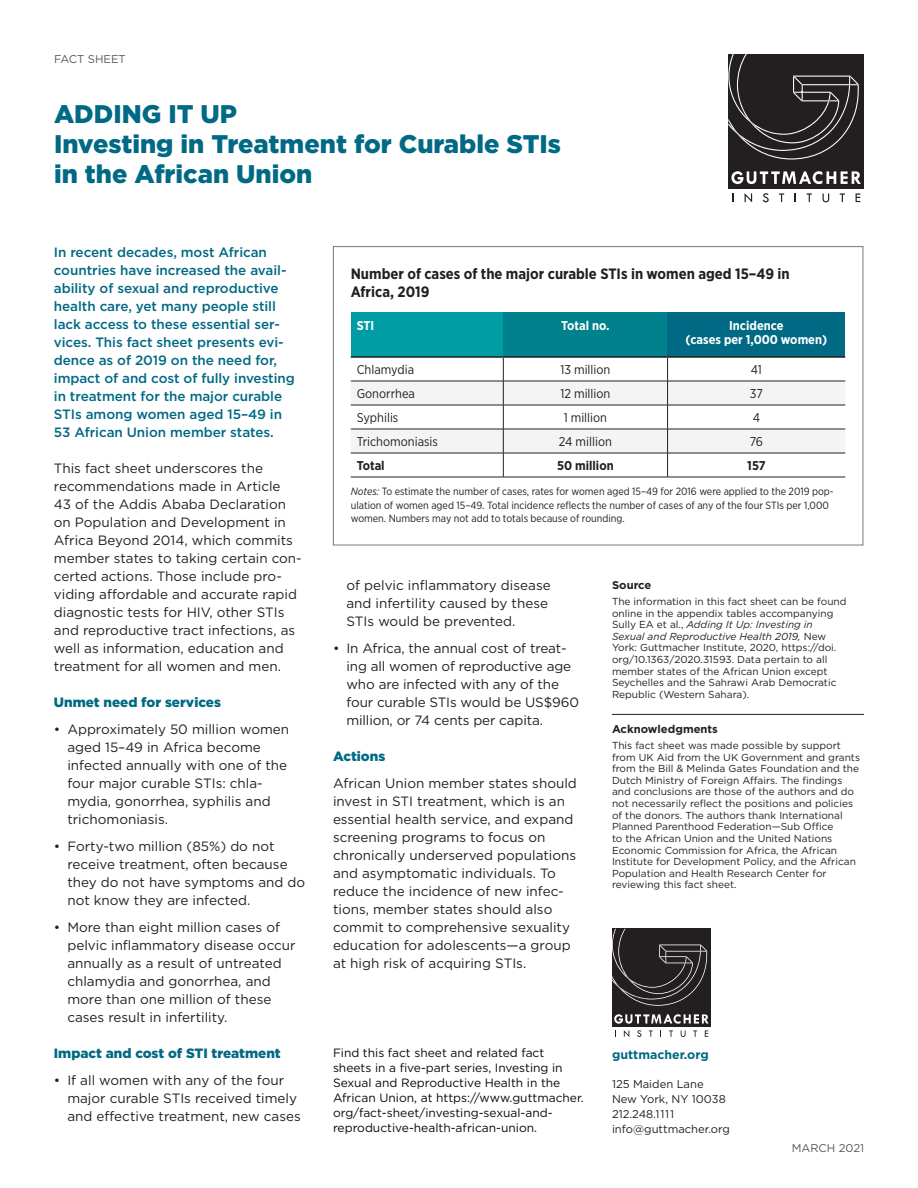
<style>
.page{position:relative;width:918px;height:1188px;background:#fff}
.page>*{position:absolute;margin:0;border:0;box-sizing:border-box;transform-origin:0 0}
.t1{font:900 25.5px/30px "Gotham";color:#006984}
.body_text{font:700 15px/18px "Gotham Narrow";color:#231f20}
.body_text-2{font:13.5px/18px "Gotham";color:#231f20}
.body_text-3{font:500 13.5px/18px "Gotham";letter-spacing:-.005em;color:#006984}
.subtitle{font:900 13.5px "Gotham";color:#006984}
.body_text-4{font:12.75px "Gotham Narrow";color:#231f20}
.body_text-5{font:700 12.75px/14.2px "Gotham Narrow";color:#fff;text-align:center}
.body_text-6{font:700 12.75px "Gotham Narrow";color:#231f20}
.t2{font:700 12.3px "Gotham";color:#006984}
.t3{font:12px/15px "Gotham";color:#0c0806}
.t4{font:11.25px/15px "Gotham";color:#231f20}
.bullet{font:11.25px "Gotham";color:#57585a}
.Sourcs_and_Acknowled{font:700 11.25px "Gotham";color:#231f20}
.annotations_heading{font:700 11.25px "Gotham";color:#231f20}
.body_text-7{font:10.5px/13.5px "Gotham Narrow";color:#231f20}
.Sourcs_and_Acknowled-2{font:10.2px/11.7px "Gotham";color:#231f20}
.s1{font-style:italic}
</style>
<div class="page">
<div style="left:728px;top:54px;width:136px;height:135px;background:#231f20"></div>
<svg style="left:728px;top:54px;width:131px;height:106px"></svg>
<svg style="left:731px;top:171px;width:130px;height:13px"></svg>
<svg style="left:745px;top:193px;width:7px;height:9px"></svg>
<svg style="left:763px;top:193px;width:6px;height:9px"></svg>
<svg style="left:779px;top:193px;width:5px;height:9px"></svg>
<svg style="left:807px;top:193px;width:5px;height:9px"></svg>
<svg style="left:823px;top:193px;width:6px;height:9px"></svg>
<svg style="left:840px;top:193px;width:5px;height:9px"></svg>
<svg style="left:856px;top:193px;width:4px;height:9px"></svg>
<div style="left:333px;top:246px;width:530px;height:299px;border:1px solid #7d7673"></div>
<div style="left:351px;top:312px;width:152px;height:45px;background:#009da5"></div>
<div style="left:503px;top:312px;width:165px;height:45px;background:#00818d"></div>
<div style="left:668px;top:312px;width:177px;height:45px;background:#006984"></div>
<hr style="left:351px;top:356px;width:152px;height:2px;background:#231f20">
<hr style="left:503px;top:356px;width:165px;height:2px;background:#231f20">
<hr style="left:668px;top:356px;width:177px;height:2px;background:#231f20">
<svg style="left:351px;top:358px;width:494px;height:119px"></svg>
<hr style="left:351px;top:477px;width:152px;height:1px;background:#231f20">
<hr style="left:503px;top:477px;width:165px;height:1px;background:#231f20">
<hr style="left:668px;top:477px;width:177px;height:1px;background:#231f20">
<hr style="left:351px;top:381px;width:152px;height:1px;background:#231f20">
<hr style="left:503px;top:381px;width:165px;height:1px;background:#231f20">
<hr style="left:668px;top:381px;width:177px;height:1px;background:#231f20">
<hr style="left:351px;top:405px;width:152px;height:1px;background:#231f20">
<hr style="left:503px;top:405px;width:165px;height:1px;background:#231f20">
<hr style="left:668px;top:405px;width:177px;height:1px;background:#231f20">
<hr style="left:351px;top:453px;width:152px;height:1px;background:#231f20">
<hr style="left:503px;top:453px;width:165px;height:1px;background:#231f20">
<hr style="left:668px;top:453px;width:177px;height:1px;background:#231f20">
<hr style="left:351px;top:429px;width:152px;height:1px;background:#231f20">
<hr style="left:503px;top:429px;width:165px;height:1px;background:#231f20">
<hr style="left:668px;top:429px;width:177px;height:1px;background:#231f20">
<hr style="left:612px;top:714px;width:252px;height:1px;background:#231f20">
<div style="left:612px;top:929px;width:99px;height:98px;background:#231f20"></div>
<svg style="left:612px;top:929px;width:95px;height:77px"></svg>
<svg style="left:614px;top:1014px;width:95px;height:10px"></svg>
<svg style="left:624px;top:1030px;width:5px;height:7px"></svg>
<svg style="left:637px;top:1030px;width:4px;height:7px"></svg>
<svg style="left:649px;top:1030px;width:4px;height:7px"></svg>
<svg style="left:669px;top:1030px;width:4px;height:7px"></svg>
<svg style="left:681px;top:1031px;width:5px;height:6px"></svg>
<svg style="left:693px;top:1030px;width:4px;height:7px"></svg>
<svg style="left:705px;top:1030px;width:3px;height:7px"></svg>
<p class="bullet" style="left:54px;top:52px;width:73px">FACT SHEET</p>
<h1 class="t1" style="left:54px;top:99px;width:508px">ADDING IT UP<br>Investing in Treatment for Curable STIs in the African Union</h1>
<p class="body_text-3" style="left:54px;top:243px;width:243px">In recent decades, most African countries have increased the avail&shy;ability of sexual and reproductive health care, yet many people still lack access to these essential ser&shy;vices. This fact sheet presents evi&shy;dence as of 2019 on the need for, impact of and cost of fully investing in treatment for the major curable STIs among women aged 15–49 in 53 African Union member states.</p>
<p class="body_text-2" style="left:54px;top:458px;width:249px">This fact sheet underscores the recommendations made in Article<br>43 of the Addis Ababa Declaration on Population and Development in Africa Beyond 2014, which commits member states to taking certain con&shy;certed actions. Those include pro&shy;viding affordable and accurate rapid diagnostic tests for HIV, other STIs and reproductive tract infections, as well as information, education and treatment for all women and men.</p>
<p class="subtitle" style="left:54px;top:692px;width:169px">Unmet need for services</p>
<p class="body_text-2" style="left:67px;top:719px;width:223px;text-indent:-14px">• Approximately 50 million women aged 15–49 in Africa become infected annually with one of the four major curable STIs: chla&shy;mydia, gonorrhea, syphilis and trichomoniasis.</p>
<p class="body_text-2" style="left:67px;top:836px;width:239px;text-indent:-14px">• Forty-two million (85%) do not receive treatment, often because they do not have symptoms and do not know they are infected.</p>
<p class="body_text-2" style="left:67px;top:917px;width:230px;text-indent:-14px">• More than eight million cases of pelvic inflammatory disease occur annually as a result of untreated chlamydia and gonorrhea, and more than one million of these cases result in infertility.</p>
<p class="subtitle" style="left:54px;top:1043px;width:228px">Impact and cost of STI treatment</p>
<p class="body_text-2" style="left:67px;top:1070px;width:235px;text-indent:-14px">• If all women with any of the four major curable STIs received timely and effective treatment, new cases</p>
<p class="body_text" style="left:351px;top:265px;width:441px">Number of cases of the major curable STIs in women aged 15–49 in<br>Africa, 2019</p>
<p class="body_text-5" style="left:357px;top:318px;width:19px">STI</p>
<p class="body_text-5" style="left:561px;top:318px;width:50px">Total no.</p>
<p class="body_text-5" style="left:686px;top:318px;width:143px">Incidence<br>(cases per 1,000 women)</p>
<p class="body_text-4" style="left:357px;top:362px;width:59px">Chlamydia</p>
<p class="body_text-4" style="left:560px;top:362px;width:52px">13 million</p>
<p class="body_text-4" style="left:751px;top:362px;width:13px">41</p>
<p class="body_text-4" style="left:357px;top:386px;width:60px">Gonorrhea</p>
<p class="body_text-4" style="left:560px;top:386px;width:51px">12 million</p>
<p class="body_text-4" style="left:750px;top:386px;width:14px">37</p>
<p class="body_text-4" style="left:357px;top:410px;width:43px">Syphilis</p>
<p class="body_text-4" style="left:564px;top:410px;width:45px">1 million</p>
<p class="body_text-4" style="left:753px;top:410px;width:9px">4</p>
<p class="body_text-4" style="left:357px;top:434px;width:83px">Trichomoniasis</p>
<p class="body_text-4" style="left:559px;top:434px;width:54px">24 million</p>
<p class="body_text-4" style="left:750px;top:434px;width:15px">76</p>
<p class="body_text-6" style="left:357px;top:457px;width:29px">Total</p>
<p class="body_text-6" style="left:557px;top:457px;width:58px">50 million</p>
<p class="body_text-6" style="left:747px;top:457px;width:20px">157</p>
<p class="body_text-7" style="left:351px;top:484px;width:485px"><span class="s1">Notes:</span> To estimate the number of cases, rates for women aged 15–49 for 2016 were applied to the 2019 pop&shy;ulation of women aged 15–49. Total incidence reflects the number of cases of any of the four STIs per 1,000 women. Numbers may not add to totals because of rounding.</p>
<p class="body_text-2" style="left:346px;top:575px;width:206px">of pelvic inflammatory disease and infertility caused by these<br>STIs would be prevented.</p>
<p class="body_text-2" style="left:346px;top:638px;width:234px;text-indent:-14px">• In Africa, the annual cost of treat&shy;ing all women of reproductive age who are infected with any of the four curable STIs would be US$960 million, or 74 cents per capita.</p>
<p class="subtitle" style="left:333px;top:746px;width:54px">Actions</p>
<p class="body_text-2" style="left:333px;top:773px;width:245px">African Union member states should invest in STI treatment, which is an essential health service, and expand screening programs to focus on chronically underserved populations and asymptomatic individuals. To reduce the incidence of new infec&shy;tions, member states should also commit to comprehensive sexuality education for adolescents—a group at high risk of acquiring STIs.</p>
<p class="annotations_heading" style="left:612px;top:577px;width:41px">Source</p>
<p class="Sourcs_and_Acknowled-2" style="left:612px;top:595px;width:236px">The information in this fact sheet can be found online in the appendix tables accompanying Sully EA et al., <span class="s1">Adding It Up: Investing in Sexual and Reproductive Health 2019,</span> New York: Guttmacher Institute, 2020, https://doi. org/10.1363/2020.31593. Data pertain to all member states of the African Union except Seychelles and the Sahrawi Arab Democratic Republic (Western Sahara).</p>
<p class="Sourcs_and_Acknowled" style="left:612px;top:721px;width:107px">Acknowledgments</p>
<p class="Sourcs_and_Acknowled-2" style="left:612px;top:739px;width:250px">This fact sheet was made possible by support from UK Aid from the UK Government and grants from the Bill &amp; Melinda Gates Foundation and the Dutch Ministry of Foreign Affairs. The findings and conclusions are those of the authors and do not necessarily reflect the positions and policies of the donors. The authors thank International Planned Parenthood Federation—Sub Office<br>to the African Union and the United Nations Economic Commission for Africa, the African Institute for Development Policy, and the African Population and Health Research Center for reviewing this fact sheet.</p>
<p class="t3" style="left:333px;top:1045px;width:252px">Find this fact sheet and related fact sheets in a five-part series, Investing in Sexual and Reproductive Health in the African Union, at https://www.guttmacher. org/fact-sheet/investing-sexual-and&shy;reproductive-health-african-union.</p>
<p class="t2" style="left:612px;top:1047px;width:98px">guttmacher.org</p>
<p class="t4" style="left:612px;top:1076px;width:115px">125 Maiden Lane<br>New York, NY 10038</p>
<p class="t4" style="left:612px;top:1106px;width:64px">212.248.1111</p>
<p class="t4" style="left:612px;top:1121px;width:120px">info@guttmacher.org</p>
<p class="bullet" style="left:792px;top:1141px;width:74px">MARCH 2021</p>
</div>
